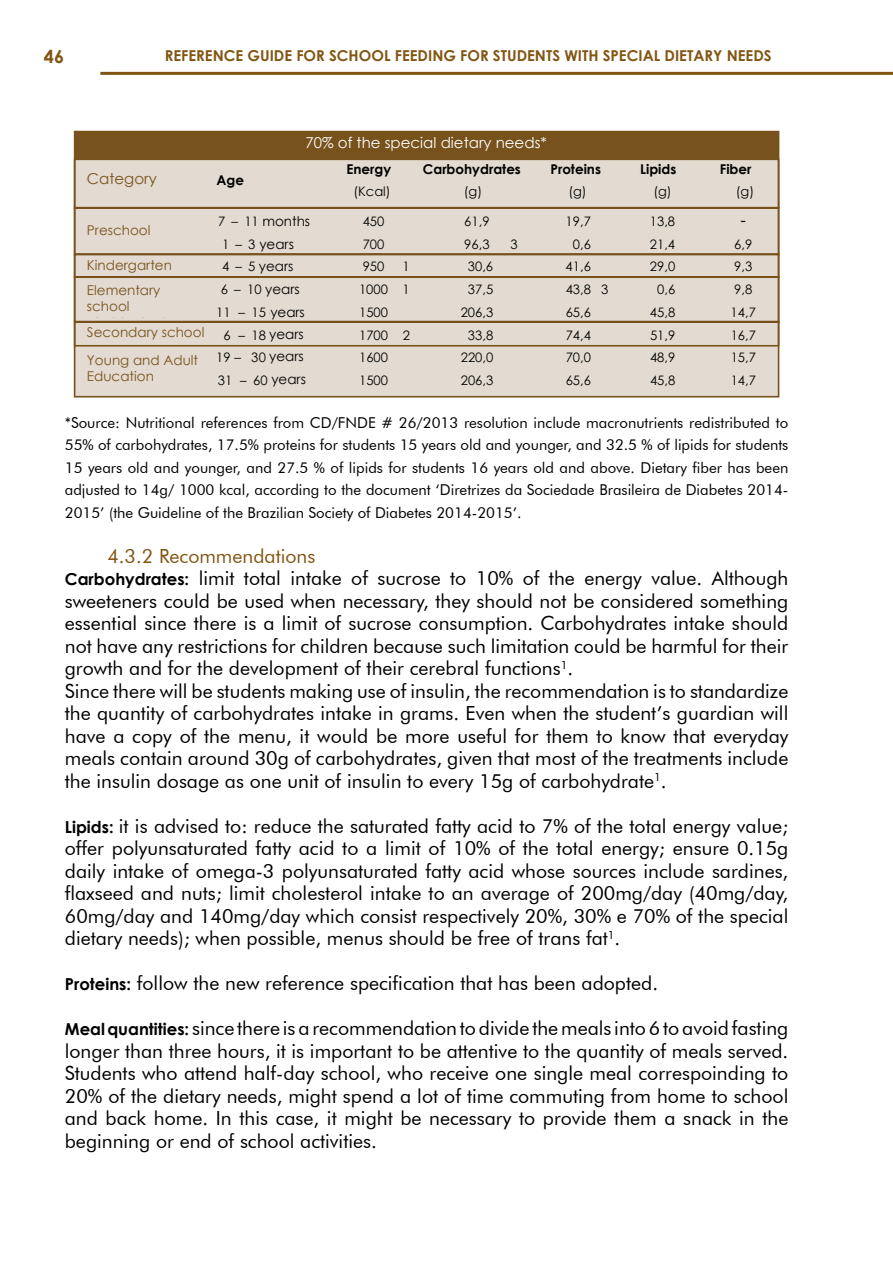
<style>
.page{position:relative;width:893px;height:1263px;background:#fff}
.page>*{position:absolute;margin:0;border:0;box-sizing:border-box;transform-origin:0 0}
.t1{font:19.5px/22.5px "Futura BT";color:#000;text-align:justify}
.t2{font:700 18px "Century Gothic";color:#825512}
.t3{font:18px "Calibri";color:#000}
.t4{font:16.35px "Century Gothic";color:#fff}
.t5{font:15px/22.5px "Futura BT";color:#000;text-align:justify}
.t6{font:700 15px "Century Gothic";color:#825512}
.t7{font:15px "Century Gothic";color:#fff}
.t8{font:15px "Century Gothic";color:#78521c}
.t9{font:13.5px/16.2px "Century Gothic";color:#78521c}
.t10{font:13.5px "Century Gothic";color:#000}
.t11{font:700 13.5px "Century Gothic";color:#000}
.t12{font:13.05px "Century Gothic";color:#000}
.t13{font:13.05px "Century Gothic";color:#78521c}
.t14{font:700 13.05px "Century Gothic";color:#000}
.s1{color:#825512}
.s2{font-family:"Century Gothic";font-weight:700;font-size:16.5px}
</style>
<div class="page">
<hr style="left:100px;top:72px;width:793px;height:3px;background:#825512">
<svg style="left:75px;top:132px;width:704px;height:265px;background:#d4c8b8"></svg>
<svg style="left:73px;top:158px;width:707px;height:189px;background:#d9cfc1"></svg>
<div style="left:87px;top:172px;width:105px;height:21px;background:#e3dad1"></div>
<div style="left:87px;top:225px;width:105px;height:20px;background:#e3dad1"></div>
<div style="left:262px;top:216px;width:49px;height:14px;background:#e3dad1"></div>
<div style="left:259px;top:238px;width:49px;height:14px;background:#e3dad1"></div>
<div style="left:259px;top:261px;width:35px;height:13px;background:#e3dad1"></div>
<div style="left:265px;top:284px;width:35px;height:13px;background:#e3dad1"></div>
<div style="left:270px;top:307px;width:36px;height:13px;background:#e3dad1"></div>
<div style="left:269px;top:329px;width:36px;height:13px;background:#e3dad1"></div>
<div style="left:269px;top:351px;width:36px;height:13px;background:#e3dad1"></div>
<div style="left:271px;top:373px;width:36px;height:14px;background:#e3dad1"></div>
<div style="left:87px;top:260px;width:105px;height:13px;background:#e3dad1"></div>
<div style="left:87px;top:355px;width:117px;height:32px;background:#e3dad1"></div>
<div style="left:87px;top:327px;width:134px;height:14px;background:#e3dad1"></div>
<div style="left:87px;top:284px;width:105px;height:33px;background:#e3dad1"></div>
<div style="left:217px;top:174px;width:105px;height:21px;background:#e3dad1"></div>
<div style="left:346px;top:164px;width:61px;height:13px;background:#e3dad1"></div>
<div style="left:423px;top:164px;width:111px;height:13px;background:#e3dad1"></div>
<div style="left:550px;top:164px;width:67px;height:13px;background:#e3dad1"></div>
<div style="left:640px;top:164px;width:67px;height:13px;background:#e3dad1"></div>
<div style="left:720px;top:164px;width:52px;height:13px;background:#e3dad1"></div>
<div style="left:80px;top:137px;width:693px;height:21px;background:#78521c"></div>
<p class="t2" style="left:44px;top:43px;width:22px">46</p>
<p class="t6" style="left:165px;top:44px;width:607px">Reference Guide for School Feeding for Students with Special Dietary N eeds</p>
<p class="t7" style="left:305px;top:132px;width:243px">70% of the special dietary needs*</p>
<p class="t4" style="left:246px;top:133px;width:359px">70% das necessidades alimentares especiais*</p>
<p class="t11" style="left:346px;top:159px;width:46px">Energy</p>
<p class="t11" style="left:423px;top:159px;width:100px">Carbohydrates</p>
<p class="t11" style="left:550px;top:159px;width:52px">Proteins</p>
<p class="t11" style="left:640px;top:159px;width:38px">Lipids</p>
<p class="t11" style="left:720px;top:159px;width:33px">Fiber</p>
<p class="t14" style="left:550px;top:160px;width:59px">Proteínas</p>
<p class="t12" style="left:568px;top:183px;width:20px">(g)</p>
<p class="t14" style="left:640px;top:160px;width:48px">Lipídios</p>
<p class="t12" style="left:653px;top:183px;width:20px">(g)</p>
<p class="t14" style="left:432px;top:160px;width:84px">Carboidratos</p>
<p class="t12" style="left:464px;top:183px;width:20px">(g)</p>
<p class="t14" style="left:723px;top:160px;width:38px">Fibras</p>
<p class="t12" style="left:736px;top:183px;width:20px">(g)</p>
<p class="t14" style="left:346px;top:160px;width:49px">Energia</p>
<p class="t12" style="left:353px;top:182px;width:39px">(Kcal)</p>
<p class="t8" style="left:87px;top:168px;width:71px">Category</p>
<p class="t9" style="left:87px;top:222px;width:65px">Preschool</p>
<p class="t11" style="left:217px;top:169px;width:29px">Age</p>
<p class="t13" style="left:87px;top:172px;width:67px">Categoria</p>
<p class="t10" style="left:262px;top:212px;width:49px">months</p>
<p class="t10" style="left:259px;top:234px;width:36px">years</p>
<p class="t10" style="left:259px;top:257px;width:36px">years</p>
<p class="t10" style="left:265px;top:279px;width:36px">years</p>
<p class="t10" style="left:270px;top:302px;width:36px">years</p>
<p class="t10" style="left:269px;top:325px;width:36px">years</p>
<p class="t10" style="left:269px;top:347px;width:36px">years</p>
<p class="t10" style="left:271px;top:369px;width:36px">years</p>
<p class="t12" style="left:218px;top:212px;width:85px">7 – 11 meses</p>
<p class="t12" style="left:363px;top:212px;width:23px">450</p>
<p class="t12" style="left:464px;top:212px;width:27px">61,9</p>
<p class="t12" style="left:566px;top:212px;width:27px">19,7</p>
<p class="t12" style="left:650px;top:212px;width:27px">13,8</p>
<p class="t3" style="left:740px;top:208px;width:7px">-</p>
<p class="t12" style="left:222px;top:235px;width:69px">1 – 3 anos</p>
<p class="t12" style="left:363px;top:235px;width:23px">700</p>
<p class="t12" style="left:464px;top:235px;width:27px">96,3</p>
<p class="t12" style="left:510px;top:235px;width:9px">3</p>
<p class="t12" style="left:573px;top:235px;width:20px">0,6</p>
<p class="t12" style="left:650px;top:235px;width:27px">21,4</p>
<p class="t12" style="left:734px;top:235px;width:20px">6,9</p>
<p class="t13" style="left:87px;top:224px;width:49px">Creche</p>
<p class="t9" style="left:87px;top:256px;width:86px">Kindergarten</p>
<p class="t13" style="left:87px;top:258px;width:70px">Pré- escola</p>
<p class="t12" style="left:222px;top:258px;width:69px">4 – 5 anos</p>
<p class="t12" style="left:363px;top:258px;width:23px">950</p>
<p class="t12" style="left:403px;top:258px;width:9px">1</p>
<p class="t12" style="left:468px;top:258px;width:27px">30,6</p>
<p class="t12" style="left:566px;top:258px;width:27px">41,6</p>
<p class="t12" style="left:650px;top:258px;width:27px">29,0</p>
<p class="t12" style="left:734px;top:258px;width:20px">9,3</p>
<p class="t13" style="left:87px;top:281px;width:41px">Ensino</p>
<p class="t12" style="left:221px;top:280px;width:76px">6 – 10 anos</p>
<p class="t12" style="left:359px;top:280px;width:52px">1000 1</p>
<p class="t12" style="left:468px;top:280px;width:27px">37,5</p>
<p class="t12" style="left:566px;top:280px;width:44px">43,8 3</p>
<p class="t12" style="left:657px;top:280px;width:20px">0,6</p>
<p class="t12" style="left:734px;top:280px;width:20px">9,8</p>
<p class="t12" style="left:216px;top:303px;width:85px">11 – 15 anos</p>
<p class="t12" style="left:359px;top:303px;width:30px">1500</p>
<p class="t12" style="left:461px;top:303px;width:34px">206,3</p>
<p class="t12" style="left:566px;top:303px;width:27px">65,6</p>
<p class="t12" style="left:650px;top:303px;width:27px">45,8</p>
<p class="t12" style="left:731px;top:303px;width:27px">14,7</p>
<p class="t13" style="left:87px;top:326px;width:85px">Ensino Médio</p>
<p class="t12" style="left:216px;top:326px;width:85px">16 – 18 anos</p>
<p class="t12" style="left:359px;top:326px;width:52px">1700 2</p>
<p class="t12" style="left:468px;top:326px;width:27px">33,8</p>
<p class="t12" style="left:566px;top:326px;width:27px">74,4</p>
<p class="t12" style="left:650px;top:326px;width:27px">51,9</p>
<p class="t12" style="left:731px;top:326px;width:27px">16,7</p>
<p class="t13" style="left:87px;top:360px;width:24px">EJA</p>
<p class="t9" style="left:87px;top:281px;width:75px">Elementary school</p>
<p class="t9" style="left:87px;top:324px;width:119px">Secondary school</p>
<p class="t12" style="left:216px;top:348px;width:85px">19 – 30 anos</p>
<p class="t12" style="left:359px;top:348px;width:30px">1600</p>
<p class="t12" style="left:461px;top:348px;width:34px">220,0</p>
<p class="t12" style="left:566px;top:348px;width:27px">70,0</p>
<p class="t12" style="left:650px;top:348px;width:27px">48,9</p>
<p class="t12" style="left:731px;top:348px;width:27px">15,7</p>
<p class="t12" style="left:218px;top:371px;width:85px">31 – 60 anos</p>
<p class="t12" style="left:359px;top:371px;width:30px">1500</p>
<p class="t12" style="left:461px;top:371px;width:34px">206,3</p>
<p class="t12" style="left:566px;top:371px;width:27px">65,6</p>
<p class="t12" style="left:650px;top:371px;width:27px">45,8</p>
<p class="t12" style="left:731px;top:371px;width:27px">14,7</p>
<p class="t9" style="left:87px;top:352px;width:113px">Young and Adult<br>Education</p>
<p class="t5" style="left:65px;top:411px;width:725px">*Source: Nutritional references from CD/FNDE # 26/2013 resolution include macronutrients redistributed to 55% of carbohydrates, 17.5% proteins for students 15 years old and younger, and 32.5 % of lipids for students 15 years old and younger, and 27.5 % of lipids for students 16 years old and above. Dietary fiber has been adjusted to 14g/ 1000 kcal, according to the document ‘Diretrizes da Sociedade Brasileira de Diabetes 2014- 2015’ (the Guideline of the Brazilian Society of Diabetes 2014-2015’.</p>
<p class="t1" style="left:65px;top:544px;width:725px;text-align:left;text-indent:43px"><span class="s1">4.3.2 Recommendations<br></span><span class="s2">Carbohydrates:</span> limit total intake of sucrose to 10% of the energy value. Although sweeteners could be used when necessary, they should not be considered something essential since there is a limit of sucrose consumption. Carbohydrates intake should not have any restrictions for children because such limitation could be harmful for their growth and for the development of their cerebral functions<sup>1</sup>.<br>Since there will be students making use of insulin, the recommendation is to standardize the quantity of carbohydrates intake in grams. Even when the student’s guardian will have a copy of the menu, it would be more useful for them to know that everyday meals contain around 30g of carbohydrates, given that most of the treatments include the insulin dosage as one unit of insulin to every 15g of carbohydrate<sup>1</sup>.</p>
<p class="t1" style="left:65px;top:814px;width:725px"><span class="s2">Lipids:</span> it is advised to: reduce the saturated fatty acid to 7% of the total energy value; offer polyunsaturated fatty acid to a limit of 10% of the total energy; ensure 0.15g daily intake of omega-3 polyunsaturated fatty acid whose sources include sardines, flaxseed and nuts; limit cholesterol intake to an average of 200mg/day (40mg/day, 60mg/day and 140mg/day which consist respectively 20%, 30% e 70% of the special dietary needs); when possible, menus should be free of trans fat<sup>1</sup>.</p>
<p class="t1" style="left:65px;top:972px;width:595px"><span class="s2">Proteins:</span> follow the new reference specification that has been adopted.</p>
<p class="t1" style="left:65px;top:1017px;width:725px"><span class="s2">Meal quantities:</span> since there is a recommendation to divide the meals into 6 to avoid fasting longer than three hours, it is important to be attentive to the quantity of meals served.<br>Students who attend half-day school, who receive one single meal correspoinding to 20% of the dietary needs, might spend a lot of time commuting from home to school and back home. In this case, it might be necessary to provide them a snack in the beginning or end of school activities.</p>
</div>
